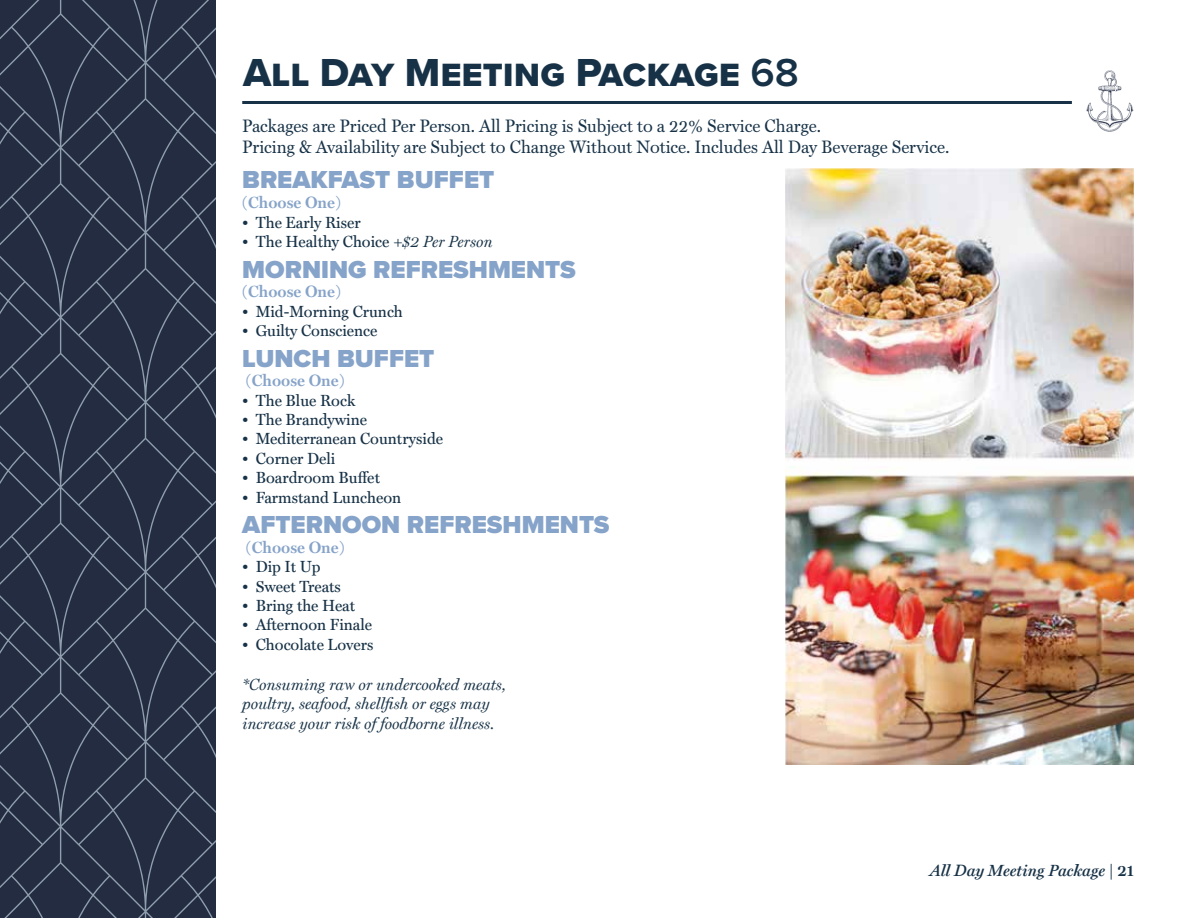
<style>
.page{position:relative;width:1188px;height:918px;background:#fff}
.page>*{position:absolute;margin:0;border:0;box-sizing:border-box;transform-origin:0 0}
.t1{font:40.5px "Proxima Nova Extrabld";color:#173247}
.t2{font:900 25.5px "Proxima Nova";color:#86a3c9}
.t3{font:18px/21.6px "HK Serif";color:#173247}
.t4{font:700 16.5px "HK Serif";color:#86a3c9}
.t5{font:italic 600 16.5px "HK Serif";color:#173247}
.t6{font:500 16.2px "HK Serif";color:#173247}
.t7{font:italic 16.2px/19.4px "HK Serif";color:#173247}
.s1{font-family:"Proxima Nova";font-weight:600}
.s2{font-weight:400;font-style:italic}
.s3{font-weight:700;font-style:normal}
</style>
<div class="page">
<svg style="left:0;top:0;width:216px;height:487px;background:#2b3349"></svg>
<svg style="left:0;top:487px;width:216px;height:431px;background:#2b3349"></svg>
<hr style="left:242px;top:101px;width:830px;height:3px;background:#173247">
<svg style="left:1086px;top:70px;width:47px;height:62px"></svg>
<img style="left:785px;top:168px;width:349px;height:596px">
<h1 class="t1" style="left:243px;top:42px;width:557px">All Day Meeting Package <span class="s1">68</span></h1>
<p class="t3" style="left:242px;top:114px;width:709px">Packages are Priced Per Person. All Pricing is Subject to a 22% Service Charge.<br>Pricing &amp; Availability are Subject to Change Without Notice. Includes All Day Beverage Service.</p>
<h2 class="t2" style="left:242px;top:161px;width:254px">BREAKFAST BUFFET</h2>
<p class="t4" style="left:242px;top:191px;width:100px">(Choose One)</p>
<p class="t6" style="left:242px;top:211px;width:120px">• The Early Riser</p>
<p class="t6" style="left:242px;top:230px;width:252px">• The Healthy Choice <span class="s2">+$2 Per Person</span></p>
<h2 class="t2" style="left:242px;top:250px;width:335px">MORNING REFRESHMENTS</h2>
<p class="t4" style="left:242px;top:280px;width:100px">(Choose One)</p>
<p class="t6" style="left:242px;top:300px;width:162px">• Mid-Morning Crunch</p>
<p class="t6" style="left:242px;top:319px;width:137px">• Guilty Conscience</p>
<h2 class="t2" style="left:242px;top:339px;width:194px">LUNCH BUFFET</h2>
<p class="t4" style="left:246px;top:369px;width:100px">(Choose One)</p>
<p class="t6" style="left:242px;top:389px;width:115px">• The Blue Rock</p>
<p class="t6" style="left:242px;top:409px;width:126px">• The Brandywine</p>
<p class="t6" style="left:242px;top:428px;width:202px">• Mediterranean Countryside</p>
<p class="t6" style="left:242px;top:447px;width:95px">• Corner Deli</p>
<p class="t6" style="left:242px;top:467px;width:139px">• Boardroom Buffet</p>
<p class="t6" style="left:242px;top:486px;width:160px">• Farmstand Luncheon</p>
<h2 class="t2" style="left:242px;top:506px;width:369px">AFTERNOON REFRESHMENTS</h2>
<p class="t4" style="left:246px;top:536px;width:100px">(Choose One)</p>
<p class="t6" style="left:242px;top:556px;width:80px">• Dip It Up</p>
<p class="t6" style="left:242px;top:575px;width:100px">• Sweet Treats</p>
<p class="t6" style="left:242px;top:594px;width:114px">• Bring the Heat</p>
<p class="t6" style="left:242px;top:614px;width:131px">• Afternoon Finale</p>
<p class="t6" style="left:242px;top:633px;width:133px">• Chocolate Lovers</p>
<p class="t7" style="left:242px;top:674px;width:265px">*Consuming raw or undercooked meats, poultry, seafood, shellfish or eggs may increase your risk of foodborne illness.</p>
<p class="t5" style="left:930px;top:860px;width:205px">All Day Meeting Package <span class="s3">| 21</span></p>
</div>
